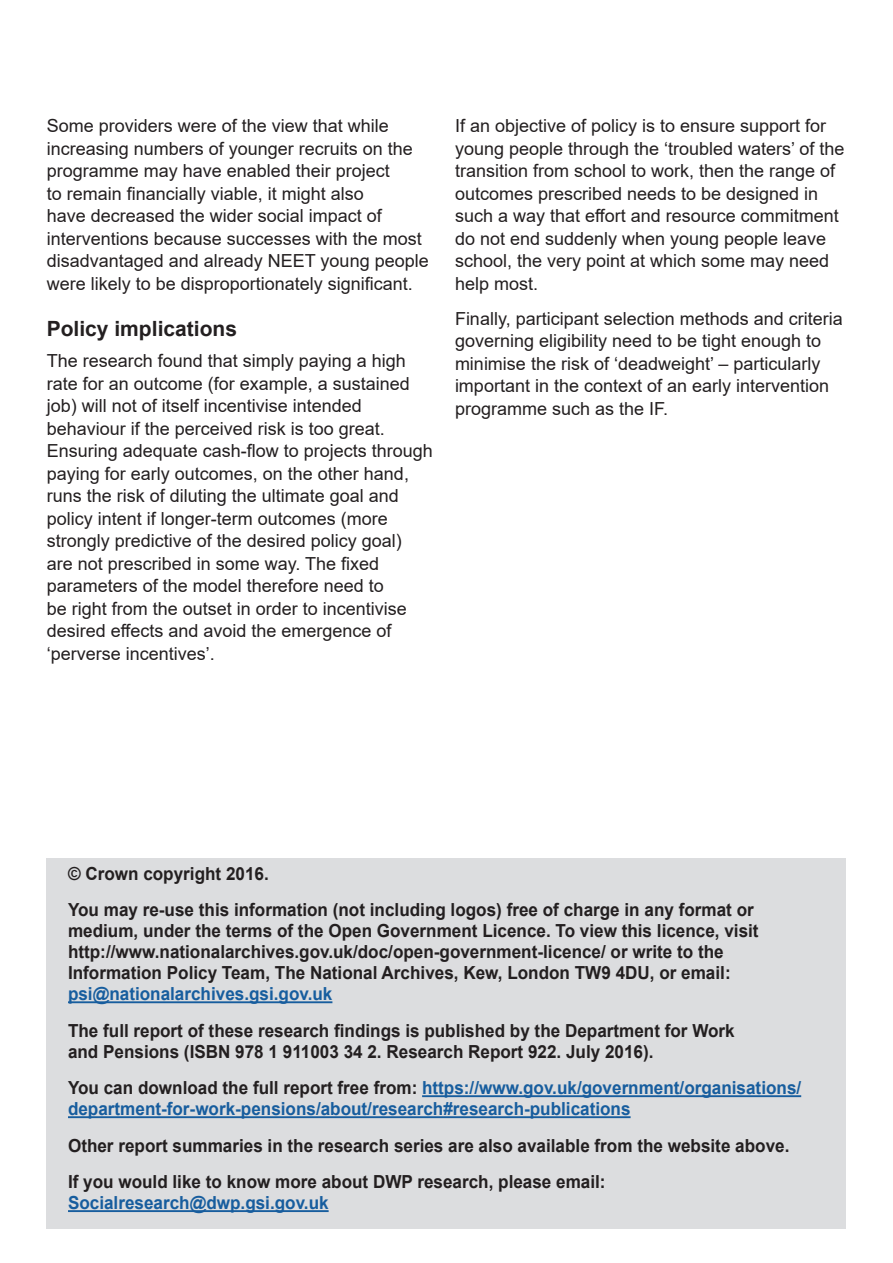
<style>
.page{position:relative;width:893px;height:1263px;background:#fff}
.page>*{position:absolute;margin:0;border:0;box-sizing:border-box;transform-origin:0 0}
.Subsection_head{font:700 21px "Arial";color:#231f20}
.Main_text{font:18px/22.5px "Arial";color:#231f20}
.Contacts{font:700 18px/21px "Arial";color:#231f20;scale:.95 1}
.Contacts-2{font:700 18px/21px "Arial";color:#175d9e;scale:.95 1}
.s1{color:#175d9e}
.s2{color:#231f20}
</style>
<div class="page">
<div style="left:47px;top:858px;width:799px;height:371px;background:#dcdddf"></div>
<hr style="left:68px;top:1001px;width:264px;height:2px;background:#175d9e">
<hr style="left:422px;top:1095px;width:379px;height:2px;background:#175d9e">
<hr style="left:68px;top:1116px;width:563px;height:2px;background:#175d9e">
<hr style="left:68px;top:1210px;width:261px;height:2px;background:#175d9e">
<p class="Main_text" style="left:47px;top:114px;width:383px">Some providers were of the view that while increasing numbers of younger recruits on the programme may have enabled their project<br>to remain financially viable, it might also<br>have decreased the wider social impact of interventions because successes with the most disadvantaged and already NEET young people were likely to be disproportionately significant.</p>
<p class="Subsection_head" style="left:47px;top:315px;width:192px">Policy implications</p>
<p class="Main_text" style="left:47px;top:349px;width:388px">The research found that simply paying a high rate for an outcome (for example, a sustained job) will not of itself incentivise intended behaviour if the perceived risk is too great.<br>Ensuring adequate cash-flow to projects through paying for early outcomes, on the other hand, runs the risk of diluting the ultimate goal and policy intent if longer-term outcomes (more strongly predictive of the desired policy goal)<br>are not prescribed in some way. The fixed parameters of the model therefore need to<br>be right from the outset in order to incentivise desired effects and avoid the emergence of ‘perverse incentives’.</p>
<p class="Main_text" style="left:455px;top:114px;width:391px">If an objective of policy is to ensure support for young people through the ‘troubled waters’ of the transition from school to work, then the range of outcomes prescribed needs to be designed in such a way that effort and resource commitment do not end suddenly when young people leave school, the very point at which some may need help most.</p>
<p class="Main_text" style="left:455px;top:307px;width:389px">Finally, participant selection methods and criteria governing eligibility need to be tight enough to minimise the risk of ‘deadweight’ – particularly important in the context of an early intervention programme such as the IF.</p>
<p class="Contacts" style="left:68px;top:864px;width:213px">© Crown copyright 2016.</p>
<p class="Contacts" style="left:68px;top:900px;width:728px">You may re-use this information (not including logos) free of charge in any format or medium, under the terms of the Open Government Licence. To view this licence, visit http://www.nationalarchives.gov.uk/doc/open-government-licence/ or write to the Information Policy Team, The National Archives, Kew, London TW9 4DU, or email: <span class="s1">psi@nationalarchives.gsi.gov.uk</span></p>
<p class="Contacts" style="left:68px;top:1020px;width:703px">The full report of these research findings is published by the Department for Work and Pensions (ISBN 978 1 911003 34 2. Research Report 922. July 2016).</p>
<p class="Contacts-2" style="left:68px;top:1078px;width:773px"><span class="s2">You can download the full report free from:</span> https://www.gov.uk/government/organisations/ department-for-work-pensions/about/research#research-publications</p>
<p class="Contacts" style="left:68px;top:1135px;width:761px">Other report summaries in the research series are also available from the website above.</p>
<p class="Contacts" style="left:68px;top:1172px;width:567px">If you would like to know more about DWP research, please email:<br><span class="s1">Socialresearch@dwp.gsi.gov.uk</span></p>
</div>
